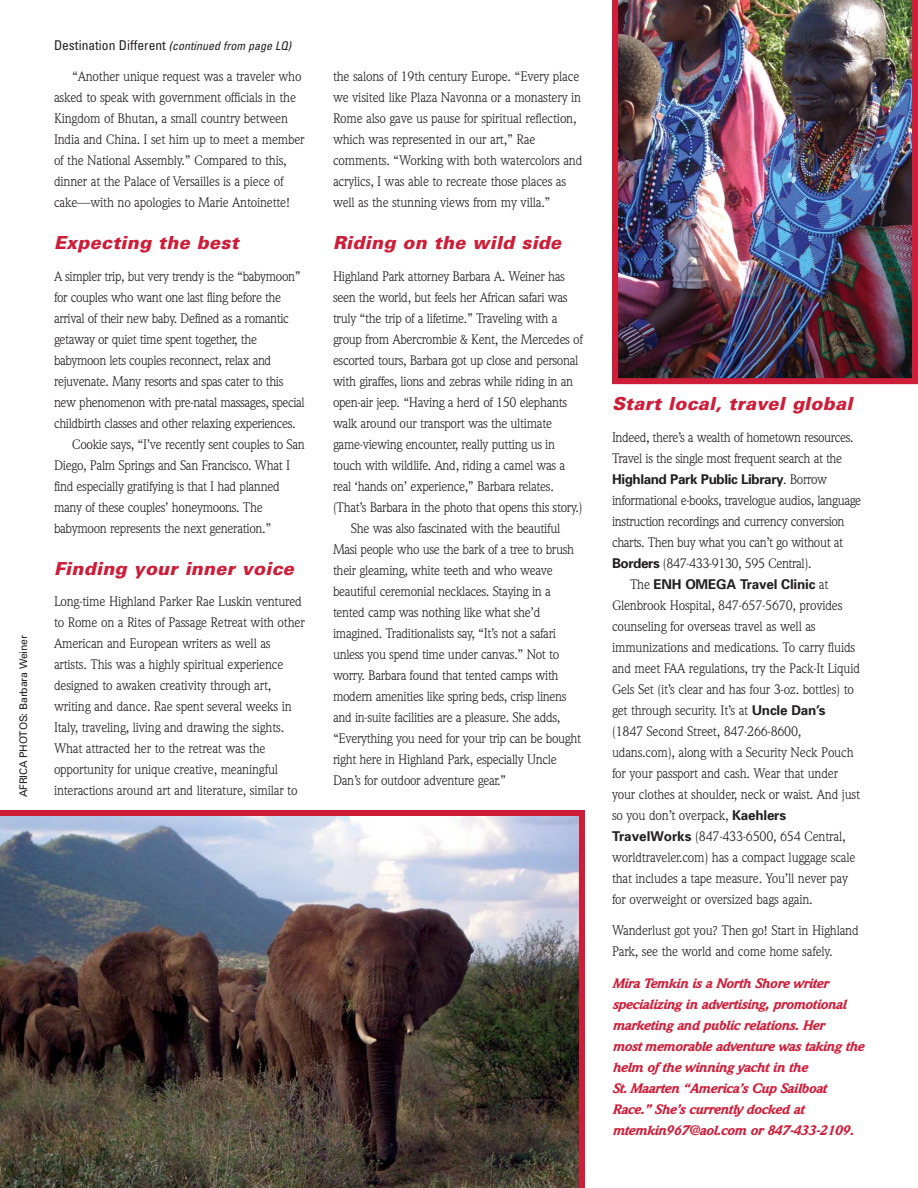
<style>
.page{position:relative;width:918px;height:1188px;background:#fff}
.page>*{position:absolute;margin:0;border:0;box-sizing:border-box;transform-origin:0 0}
.t1{font:italic 900 18px "Univers";color:#ce1d39}
.t2{font:13.5px/21px "Weidemann";letter-spacing:-.025em;color:#231f20}
.t3{font:italic 900 13.5px/21px "Weidemann";letter-spacing:-.03em;color:#ce1d39}
.t4{font:700 13.5px "Univers";letter-spacing:-.03em;color:#231f20}
.t5{font:italic condensed 12px "Univers";color:#231f20}
.t6{font:10.5px "Univers";letter-spacing:-.02em;color:#231f20}
.s1{font-style:normal;font-size:13.5px}
.s2{font-family:"Weidemann";font-weight:400}
.s3{font-family:"Univers";font-weight:700}
</style>
<div class="page">
<img style="left:0;top:810px;width:585px;height:378px">
<img style="left:612px;top:0;width:306px;height:384px">
<p class="t6" style="left:19px;top:797px;width:164px;rotate:-90deg">AFRICA PHOTOS: Barbara Weiner</p>
<p class="t5" style="left:54px;top:41px;width:241px"><span class="s1">Destination Different</span> (continued from page LQ)</p>
<p class="t2" style="left:54px;top:67px;width:252px;text-indent:18px">“Another unique request was a traveler who asked to speak with government officials in the Kingdom of Bhutan, a small country between India and China. I set him up to meet a member of the National Assembly.” Compared to this, dinner at the Palace of Versailles is a piece of cake—with no apologies to Marie Antoinette!</p>
<h1 class="t1" style="left:54px;top:236px;width:190px">Expecting the best</h1>
<p class="t2" style="left:54px;top:267px;width:248px">A simpler trip, but very trendy is the “babymoon”</p>
<p class="t2" style="left:54px;top:288px;width:229px">for couples who want one last fling before the</p>
<p class="t2" style="left:54px;top:309px;width:236px">arrival of their new baby. Defined as a romantic</p>
<p class="t2" style="left:54px;top:330px;width:205px">getaway or quiet time spent together, the</p>
<p class="t2" style="left:54px;top:351px;width:219px">babymoon lets couples reconnect, relax and</p>
<p class="t2" style="left:54px;top:372px;width:231px">rejuvenate. Many resorts and spas cater to this</p>
<p class="t2" style="left:54px;top:393px;width:252px">new phenomenon with pre-natal massages, special</p>
<p class="t2" style="left:54px;top:414px;width:243px">childbirth classes and other relaxing experiences.</p>
<p class="t2" style="left:72px;top:435px;width:234px">Cookie says, “I’ve recently sent couples to San</p>
<p class="t2" style="left:54px;top:456px;width:238px">Diego, Palm Springs and San Francisco. What I</p>
<p class="t2" style="left:54px;top:477px;width:227px">find especially gratifying is that I had planned</p>
<p class="t2" style="left:54px;top:498px;width:210px">many of these couples’ honeymoons. The</p>
<p class="t2" style="left:54px;top:519px;width:219px">babymoon represents the next generation.”</p>
<h1 class="t1" style="left:54px;top:562px;width:245px">Finding your inner voice</h1>
<p class="t2" style="left:54px;top:592px;width:252px">Long-time Highland Parker Rae Luskin ventured to Rome on a Rites of Passage Retreat with other American and European writers as well as artists. This was a highly spiritual experience designed to awaken creativity through art, writing and dance. Rae spent several weeks in Italy, traveling, living and drawing the sights.<br>What attracted her to the retreat was the opportunity for unique creative, meaningful interactions around art and literature, similar to</p>
<p class="t2" style="left:333px;top:67px;width:251px">the salons of 19th century Europe. “Every place we visited like Plaza Navonna or a monastery in Rome also gave us pause for spiritual reflection, which was represented in our art,” Rae comments. “Working with both watercolors and acrylics, I was able to recreate those places as well as the stunning views from my villa.”</p>
<h1 class="t1" style="left:333px;top:236px;width:233px">Riding on the wild side</h1>
<p class="t2" style="left:333px;top:267px;width:234px">Highland Park attorney Barbara A. Weiner has</p>
<p class="t2" style="left:333px;top:288px;width:236px">seen the world, but feels her African safari was</p>
<p class="t2" style="left:333px;top:309px;width:226px">truly “the trip of a lifetime.” Traveling with a</p>
<p class="t2" style="left:333px;top:330px;width:251px">group from Abercrombie &amp; Kent, the Mercedes of</p>
<p class="t2" style="left:333px;top:351px;width:247px">escorted tours, Barbara got up close and personal</p>
<p class="t2" style="left:333px;top:372px;width:242px">with giraffes, lions and zebras while riding in an</p>
<p class="t2" style="left:333px;top:393px;width:236px">open-air jeep. “Having a herd of 150 elephants</p>
<p class="t2" style="left:333px;top:414px;width:220px">walk around our transport was the ultimate</p>
<p class="t2" style="left:333px;top:435px;width:224px">game-viewing encounter, really putting us in</p>
<p class="t2" style="left:333px;top:456px;width:234px">touch with wildlife. And, riding a camel was a</p>
<p class="t2" style="left:333px;top:477px;width:222px">real ‘hands on’ experience,” Barbara relates.</p>
<p class="t2" style="left:333px;top:498px;width:251px">(That’s Barbara in the photo that opens this story.)</p>
<p class="t2" style="left:351px;top:519px;width:211px">She was also fascinated with the beautiful</p>
<p class="t2" style="left:333px;top:540px;width:243px">Masi people who use the bark of a tree to brush</p>
<p class="t2" style="left:333px;top:561px;width:221px">their gleaming, white teeth and who weave</p>
<p class="t2" style="left:333px;top:582px;width:219px">beautiful ceremonial necklaces. Staying in a</p>
<p class="t2" style="left:333px;top:603px;width:209px">tented camp was nothing like what she’d</p>
<p class="t2" style="left:333px;top:624px;width:225px">imagined. Traditionalists say, “It’s not a safari</p>
<p class="t2" style="left:333px;top:645px;width:228px">unless you spend time under canvas.” Not to</p>
<p class="t2" style="left:333px;top:666px;width:227px">worry. Barbara found that tented camps with</p>
<p class="t2" style="left:333px;top:687px;width:235px">modern amenities like spring beds, crisp linens</p>
<p class="t2" style="left:333px;top:708px;width:229px">and in-suite facilities are a pleasure. She adds,</p>
<p class="t2" style="left:333px;top:729px;width:250px">“Everything you need for your trip can be bought</p>
<p class="t2" style="left:333px;top:750px;width:225px">right here in Highland Park, especially Uncle</p>
<p class="t2" style="left:333px;top:771px;width:175px">Dan’s for outdoor adventure gear.”</p>
<h1 class="t1" style="left:612px;top:397px;width:245px">Start local, travel global</h1>
<p class="t2" style="left:612px;top:428px;width:243px">Indeed, there’s a wealth of hometown resources.<br>Travel is the single most frequent search at the</p>
<p class="t4" style="left:612px;top:474px;width:217px">Highland Park Public Library<span class="s2">. Borrow</span></p>
<p class="t2" style="left:612px;top:491px;width:251px">informational e-books, travelogue audios, language instruction recordings and currency conversion charts. Then buy what you can’t go without at <span class="s3">Borders</span> (847-433-9130, 595 Central).</p>
<p class="t4" style="left:630px;top:579px;width:200px"><span class="s2">The</span> ENH OMEGA Travel Clinic <span class="s2">at</span></p>
<p class="t2" style="left:612px;top:596px;width:250px">Glenbrook Hospital, 847-657-5670, provides counseling for overseas travel as well as immunizations and medications. To carry fluids and meet FAA regulations, try the Pack-It Liquid Gels Set (it’s clear and has four 3-oz. bottles) to get through security. It’s at <span class="s3">Uncle Dan’s </span>(1847 Second Street, 847-266-8600, udans.com), along with a Security Neck Pouch for your passport and cash. Wear that under your clothes at shoulder, neck or waist. And just so you don’t overpack, <span class="s3">Kaehlers TravelWorks</span> (847-433-6500, 654 Central, worldtraveler.com) has a compact luggage scale that includes a tape measure. You’ll never pay for overweight or oversized bags again.</p>
<p class="t2" style="left:612px;top:921px;width:248px">Wanderlust got you? Then go! Start in Highland<br>Park, see the world and come home safely.</p>
<p class="t3" style="left:612px;top:974px;width:253px">Mira Temkin is a North Shore writer specializing in advertising, promotional marketing and public relations. Her<br>most memorable adventure was taking the helm of the winning yacht in the<br>St. Maarten “America’s Cup Sailboat Race.” She’s currently docked at mtemkin967@aol.com or 847-433-2109.</p>
</div>
